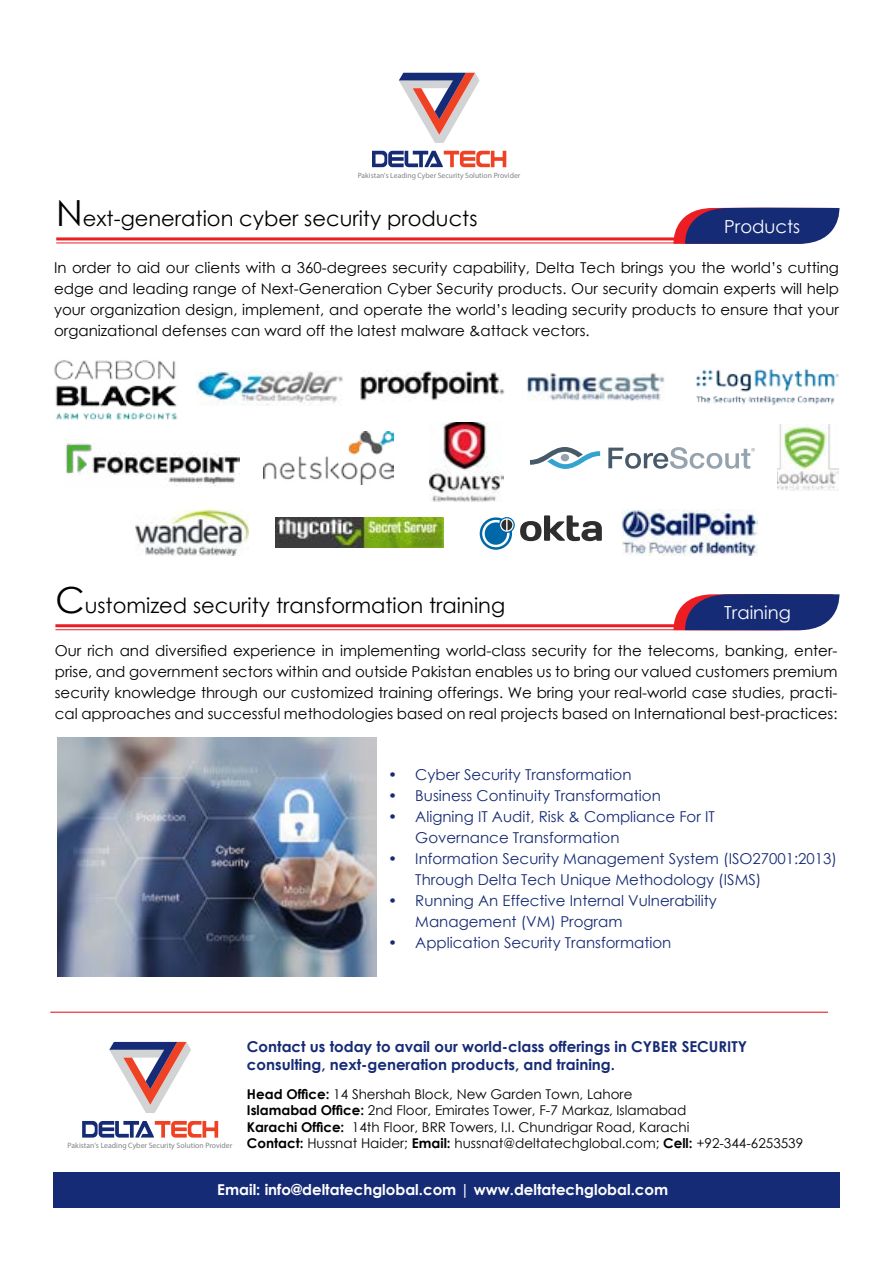
<style>
.page{position:relative;width:893px;height:1263px;background:#fff}
.page>*{position:absolute;margin:0;border:0;box-sizing:border-box;transform-origin:0 0}
.t1{font:21px "Century Gothic";color:#000}
.t2{font:18px "Century Gothic";color:#fff}
.t3{font:15px/21px "Century Gothic";color:#000;text-align:justify}
.t4{font:15px/21px "Century Gothic";color:#162b75}
.t5{font:700 15px/18px "Century Gothic";color:#162b75}
.t6{font:700 15px "Century Gothic";color:#fff}
.t7{font:13.5px/16.2px "Century Gothic";color:#000}
.t8{font:7.8px "Myriad Pro";color:#808285}
.t9{font:7.65px "Myriad Pro";color:#808285}
.s1{font-size:36px}
.s2{font-weight:700}
</style>
<div class="page">
<svg style="left:372px;top:151px;width:134px;height:16px"></svg>
<svg style="left:399px;top:73px;width:81px;height:70px"></svg>
<hr style="left:55px;top:624px;width:725px;height:3px;background:#ed1d24">
<hr style="left:55px;top:629px;width:725px;height:1px;background:#ed1d24">
<hr style="left:50px;top:1012px;width:778px;height:1px;background:#ed1d24">
<svg style="left:82px;top:1121px;width:136px;height:17px"></svg>
<svg style="left:109px;top:1042px;width:82px;height:71px"></svg>
<div style="left:54px;top:1172px;width:786px;height:36px;background:#162b75"></div>
<hr style="left:56px;top:237px;width:739px;height:3px;background:#ed1d24">
<hr style="left:56px;top:242px;width:739px;height:1px;background:#ed1d24">
<img style="left:66px;top:443px;width:173px;height:45px">
<img style="left:263px;top:431px;width:130px;height:53px">
<img style="left:429px;top:422px;width:74px;height:79px">
<svg style="left:530px;top:447px;width:70px;height:22px"></svg>
<svg style="left:608px;top:447px;width:147px;height:22px"></svg>
<img style="left:778px;top:425px;width:60px;height:65px">
<img style="left:54px;top:360px;width:124px;height:61px">
<img style="left:196px;top:371px;width:147px;height:34px">
<img style="left:527px;top:373px;width:138px;height:28px">
<img style="left:360px;top:370px;width:144px;height:31px">
<img style="left:697px;top:369px;width:142px;height:36px">
<img style="left:135px;top:510px;width:114px;height:46px">
<svg style="left:480px;top:515px;width:122px;height:35px"></svg>
<img style="left:621px;top:509px;width:137px;height:47px">
<img style="left:276px;top:518px;width:167px;height:29px">
<svg style="left:671px;top:207px;width:169px;height:37px;background:#43447f"></svg>
<svg style="left:671px;top:594px;width:169px;height:36px;background:#3f407d"></svg>
<img style="left:57px;top:738px;width:319px;height:239px">
<p class="t9" style="left:358px;top:170px;width:164px">Pakistan's Leading Cyber Security Solution Provider</p>
<h1 class="t1" style="left:56px;top:204px;width:423px"><span class="s1">N</span>ext-generation cyber security products</h1>
<p class="t2" style="left:724px;top:213px;width:77px">Products</p>
<p class="t3" style="left:54px;top:257px;width:786px">In order to aid our clients with a 360-degrees security capability, Delta Tech brings you the world’s cutting edge and leading range of Next-Generation Cyber Security products. Our security domain experts will help your organization design, implement, and operate the world’s leading security products to ensure that your organizational defenses can ward off the latest malware &amp;attack vectors.</p>
<h1 class="t1" style="left:55px;top:591px;width:451px"><span class="s1">C</span>ustomized security transformation training</h1>
<p class="t3" style="left:55px;top:640px;width:784px">Our rich and diversified experience in implementing world-class security for the telecoms, banking, enter&shy;prise, and government sectors within and outside Pakistan enables us to bring our valued customers premium security knowledge through our customized training offerings. We bring your real-world case studies, practi&shy;cal approaches and successful methodologies based on real projects based on International best-practices:</p>
<p class="t2" style="left:724px;top:600px;width:68px">Training</p>
<p class="t4" style="left:388px;top:763px;width:245px">• Cyber Security Transformation</p>
<p class="t4" style="left:388px;top:784px;width:274px">• Business Continuity Transformation</p>
<p class="t4" style="left:415px;top:805px;width:301px;text-indent:-27px">• Aligning IT Audit, Risk &amp; Compliance For IT<br>Governance Transformation</p>
<p class="t4" style="left:415px;top:847px;width:423px;text-indent:-27px">• Information Security Management System (ISO27001:2013)<br>Through Delta Tech Unique Methodology (ISMS)</p>
<p class="t4" style="left:415px;top:889px;width:303px;text-indent:-27px">• Running An Effective Internal Vulnerability<br>Management (VM) Program</p>
<p class="t4" style="left:388px;top:931px;width:285px">• Application Security Transformation</p>
<p class="t5" style="left:247px;top:1037px;width:502px">Contact us today to avail our world-class offerings in CYBER SECURITY consulting, next-generation products, and training.</p>
<p class="t7" style="left:247px;top:1086px;width:558px"><span class="s2">Head Office:</span> 14 Shershah Block, New Garden Town, Lahore<br><span class="s2">Islamabad Office:</span> 2nd Floor, Emirates Tower, F-7 Markaz, Islamabad<br><span class="s2">Karachi Office:</span> 14th Floor, BRR Towers, I.I. Chundrigar Road, Karachi<br><span class="s2">Contact:</span> Hussnat Haider; <span class="s2">Email:</span> hussnat@deltatechglobal.com; <span class="s2">Cell:</span> +92-344-6253539</p>
<p class="t6" style="left:217px;top:1178px;width:452px">Email: info@deltatechglobal.com | www.deltatechglobal.com</p>
<p class="t8" style="left:68px;top:1141px;width:166px">Pakistan's Leading Cyber Security Solution Provider</p>
</div>
